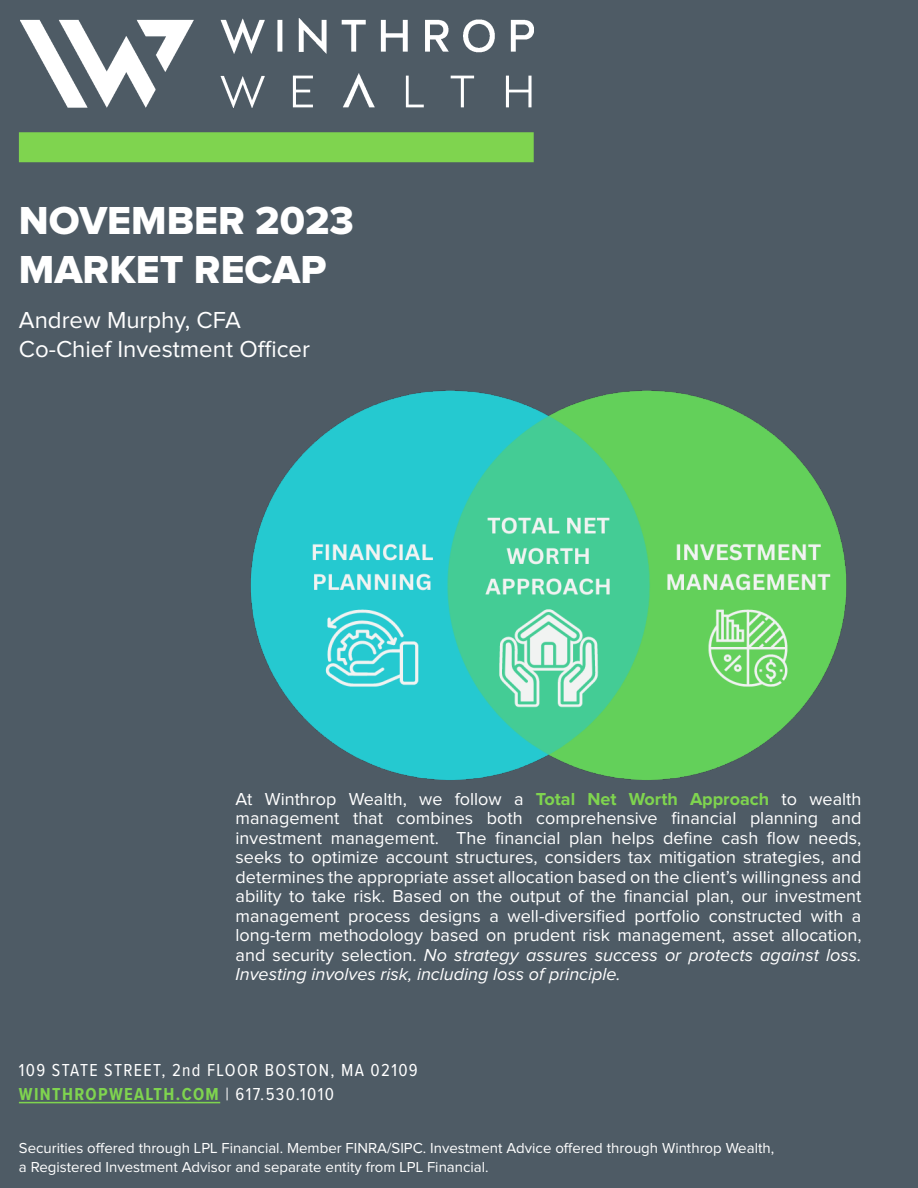
<style>
.page{position:relative;width:918px;height:1188px;background:#4e5b65}
.page>*{position:absolute;margin:0;border:0;box-sizing:border-box;transform-origin:0 0}
.headline{font:40.5px "Proxima Nova Extrabld";color:#fff}
.headline-2{font:24px "Proxima Nova";color:#fff}
.headline-3{font:18px/19.5px "Proxima Nova";color:#fff;text-align:justify}
.t1{font:18px "Proxima Nova Cond";letter-spacing:.075em;color:#fff}
.t2{font:700 18px "Proxima Nova Cond";letter-spacing:.075em;color:#7fd44f}
.t3{font:15px "Proxima Nova";color:#fff}
.s1{font-weight:700;color:#7fd44f}
.s2{font-style:italic}
.s3{font-weight:400;color:#fff}
</style>
<div class="page">
<hr style="left:19px;top:1102px;width:201px;height:1px;background:#7fd44f">
<div style="left:19px;top:132px;width:515px;height:30px;background:#7fd44f"></div>
<img style="left:20px;top:19px;width:514px;height:89px">
<img style="left:250px;top:390px;width:597px;height:390px">
<p class="headline" style="left:19px;top:202px;width:337px">NOVEMBER 2023</p>
<p class="headline" style="left:19px;top:251px;width:309px">MARKET RECAP</p>
<p class="headline-2" style="left:19px;top:309px;width:224px">Andrew Murphy, CFA</p>
<p class="headline-2" style="left:19px;top:338px;width:293px">Co-Chief Investment Officer</p>
<p class="headline-3" style="left:236px;top:790px;width:627px">At Winthrop Wealth, we follow a <span class="s1">Total Net Worth Approach</span> to wealth management that combines both comprehensive financial planning and investment management. The financial plan helps define cash flow needs, seeks to optimize account structures, considers tax mitigation strategies, and determines the appropriate asset allocation based on the client’s willingness and ability to take risk. Based on the output of the financial plan, our investment management process designs a well-diversified portfolio constructed with a long-term methodology based on prudent risk management, asset allocation, and security selection. <span class="s2">No strategy assures success or protects against loss.<br>Investing involves risk, including loss of principle.</span></p>
<p class="t1" style="left:19px;top:1062px;width:400px">109 STATE STREET, 2nd FLOOR BOSTON, MA 02109</p>
<p class="t2" style="left:19px;top:1081px;width:317px">WINTHROPWEALTH.COM <span class="s3">| 617.530.1010</span></p>
<p class="t3" style="left:19px;top:1141px;width:757px">Securities offered through LPL Financial. Member FINRA/SIPC. Investment Advice offered through Winthrop Wealth,</p>
<p class="t3" style="left:19px;top:1160px;width:471px">a Registered Investment Advisor and separate entity from LPL Financial.</p>
</div>
